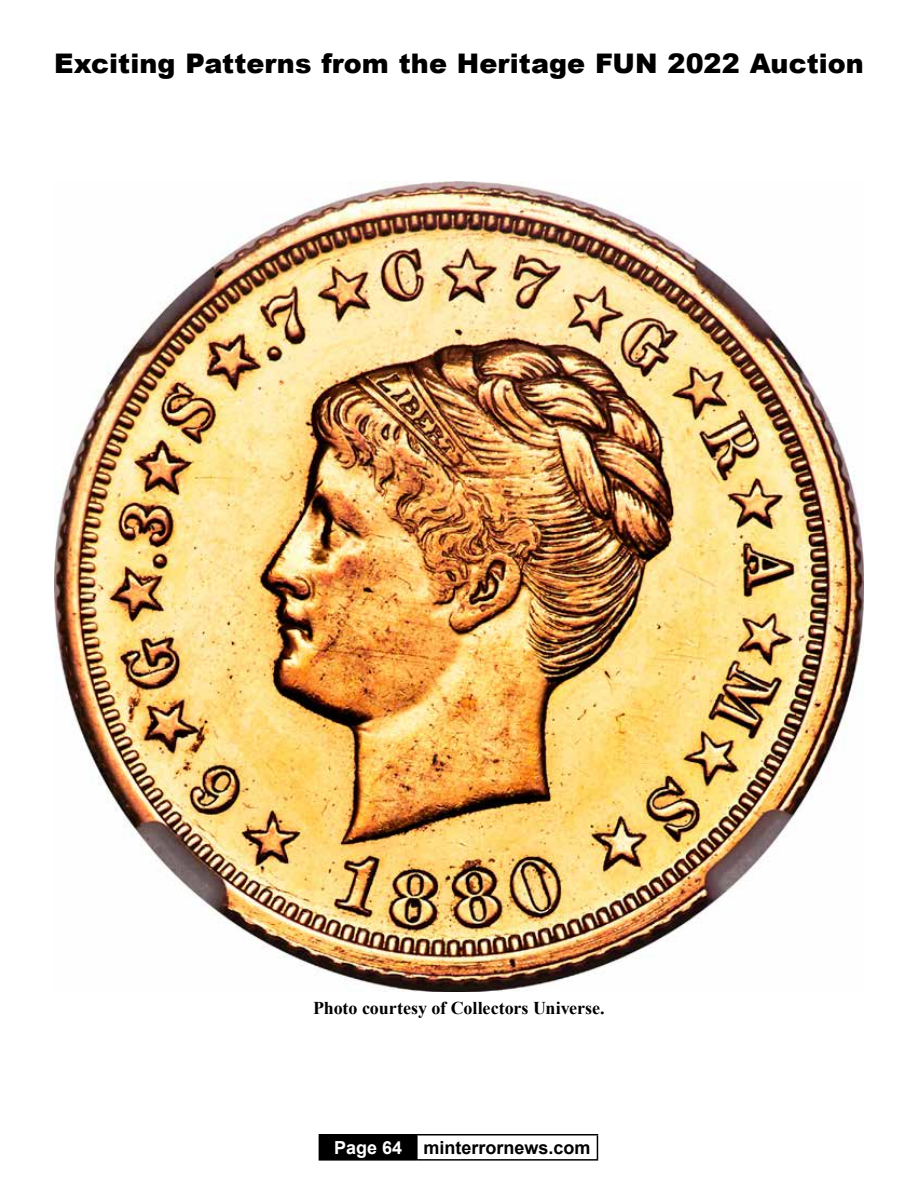
<style>
.page{position:relative;width:918px;height:1188px;background:#fff}
.page>*{position:absolute;margin:0;border:0;box-sizing:border-box;transform-origin:0 0}
.t1{font:900 27px "Arial";color:#000}
.t2{font:700 18px "Times New Roman";color:#000}
.t3{font:700 18px "Arial";color:#000}
.s1{color:#fff}
</style>
<div class="page">
<div style="left:319px;top:1135px;width:98px;height:25px;background:#000"></div>
<hr style="left:319px;top:1134px;width:98px;height:2px;background:#000">
<hr style="left:417px;top:1134px;width:181px;height:2px;background:#000">
<hr style="left:416px;top:1136px;width:2px;height:23px;background:#000">
<svg style="left:597px;top:1136px;width:1px;height:23px"></svg>
<hr style="left:319px;top:1159px;width:98px;height:2px;background:#000">
<hr style="left:417px;top:1159px;width:181px;height:2px;background:#000">
<img style="left:54px;top:181px;width:810px;height:810px">
<p class="t1" style="left:54px;top:44px;width:811px">Exciting Patterns from the Heritage FUN 2022 Auction</p>
<p class="t2" style="left:313px;top:996px;width:293px">Photo courtesy of Collectors Universe.</p>
<p class="t3" style="left:334px;top:1136px;width:258px"><span class="s1">Page 64</span> minterrornews.com</p>
</div>
